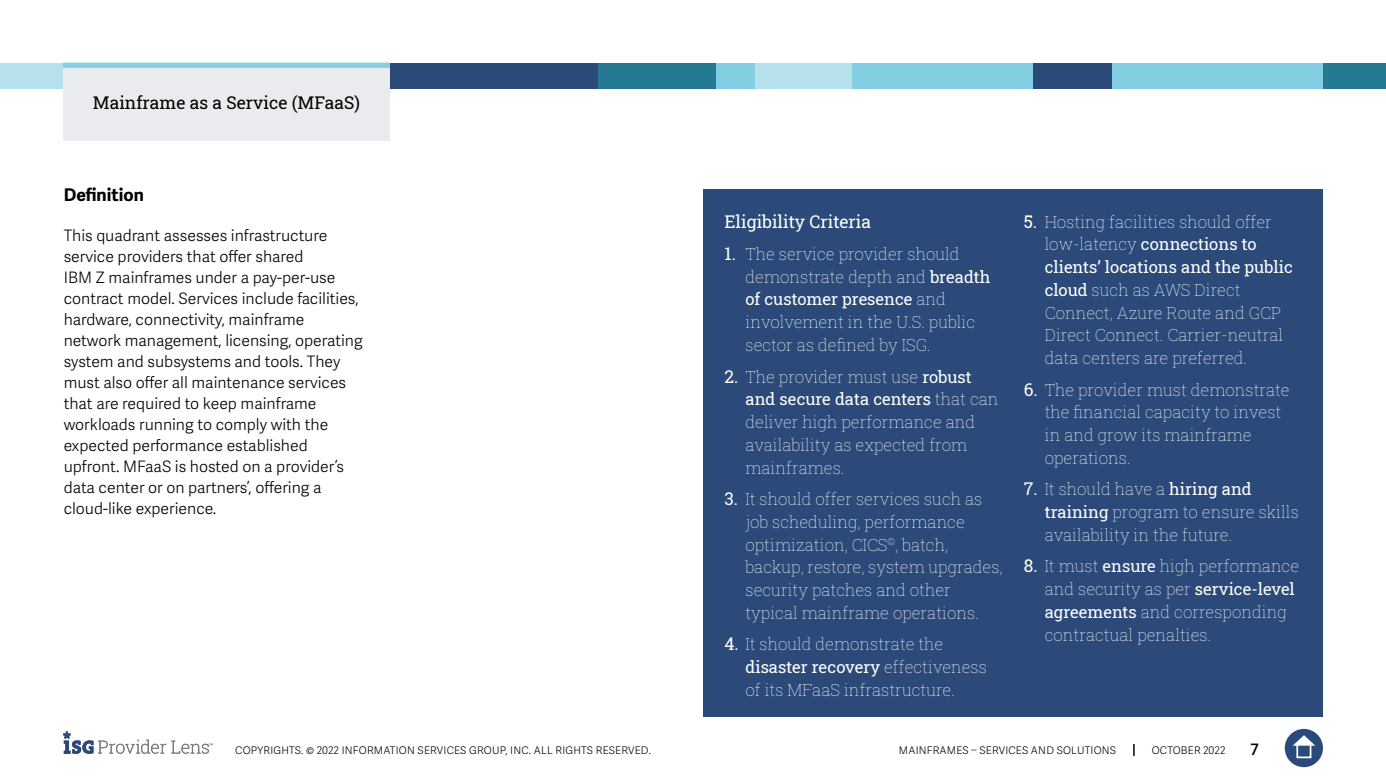
<style>
.page{position:relative;width:1386px;height:780px;background:#fff}
.page>*{position:absolute;margin:0;border:0;box-sizing:border-box;transform-origin:0 0}
.t1{font:17.5px "Roboto Slab ISG P Regular";color:#000}
.t2{font:17.5px "Roboto Slab ISG P Regular";color:#fff}
.t3{font:700 17.5px "Adelle Sans";color:#000}
.t4{font:16.62px/22.8px "Roboto Slab ISG P Thin";color:#fff}
.t5{font:16.62px/22.8px "Roboto Slab ISG P Regular";color:#fff}
.t6{font:300 15.75px/21px "Adelle Sans";color:#000}
.t7{font:600 15.75px "Adelle Sans";color:#000}
.t8{font:300 10.5px "Adelle Sans";letter-spacing:.02em;color:#000}
.s1{font-family:"Roboto Slab ISG P Regular";font-size:17.5px}
.s2{font-family:"Roboto Slab ISG P Regular"}
.s3{font-family:"Roboto Slab ISG P Thin"}
</style>
<div class="page">
<div style="left:1285px;top:729px;width:38px;height:38px;background:#2b4a79;border-radius:50%"></div>
<svg style="left:1293px;top:735px;width:22px;height:10px"></svg>
<div style="left:1296px;top:743px;width:15px;height:15px;border:2px solid #fff"></div>
<svg style="left:1133px;top:744px;width:1px;height:12px"></svg>
<svg style="left:63px;top:731px;width:150px;height:23px"></svg>
<div style="left:1047px;top:63px;width:276px;height:26px;background:#84cee3"></div>
<div style="left:0;top:63px;width:158px;height:26px;background:#b4e1ed"></div>
<div style="left:850px;top:63px;width:184px;height:26px;background:#84cee3"></div>
<div style="left:1323px;top:63px;width:63px;height:26px;background:#257992"></div>
<div style="left:1033px;top:63px;width:79px;height:26px;background:#2b4a79"></div>
<div style="left:754px;top:63px;width:98px;height:26px;background:#b4e1ed"></div>
<div style="left:598px;top:63px;width:157px;height:26px;background:#84cee3"></div>
<div style="left:598px;top:63px;width:118px;height:26px;background:#257992"></div>
<div style="left:379px;top:63px;width:219px;height:26px;background:#2b4a79"></div>
<div style="left:704px;top:189px;width:619px;height:528px;background:#2b4a79"></div>
<div style="left:63px;top:63px;width:327px;height:78px;background:#e9ebee"></div>
<div style="left:63px;top:63px;width:327px;height:5px;background:#84cee3"></div>
<p class="t1" style="left:93px;top:91px;width:269px">Mainframe as a Service (MFaaS)</p>
<p class="t3" style="left:64px;top:184px;width:82px">Definition</p>
<p class="t6" style="left:64px;top:225px;width:301px">This quadrant assesses infrastructure service providers that offer shared<br>IBM Z mainframes under a pay-per-use contract model. Services include facilities, hardware, connectivity, mainframe network management, licensing, operating system and subsystems and tools. They must also offer all maintenance services that are required to keep mainframe workloads running to comply with the expected performance established upfront. MFaaS is hosted on a provider’s data center or on partners’, offering a cloud-like experience.</p>
<p class="t2" style="left:724px;top:210px;width:148px">Eligibility Criteria</p>
<p class="t4" style="left:746px;top:242px;width:246px;text-indent:-21px"><span class="s1">1.</span> The service provider should demonstrate depth and <span class="s2">breadth</span></p>
<p class="t5" style="left:746px;top:287px;width:202px">of customer presence <span class="s3">and</span></p>
<p class="t4" style="left:746px;top:310px;width:231px">involvement in the U.S. public sector as defined by ISG.</p>
<p class="t4" style="left:724px;top:365px;width:249px"><span class="s1">2.</span> The provider must use <span class="s2">robust</span></p>
<p class="t5" style="left:746px;top:387px;width:255px">and secure data centers <span class="s3">that can</span></p>
<p class="t4" style="left:746px;top:410px;width:231px">deliver high performance and availability as expected from mainframes.</p>
<p class="t4" style="left:745px;top:487px;width:259px;text-indent:-21px"><span class="s1">3.</span> It should offer services such as job scheduling, performance optimization, CICS<sup>©</sup>, batch, backup, restore, system upgrades, security patches and other typical mainframe operations.</p>
<p class="t4" style="left:724px;top:632px;width:220px"><span class="s1">4.</span> It should demonstrate the</p>
<p class="t5" style="left:746px;top:655px;width:243px">disaster recovery <span class="s3">effectiveness</span></p>
<p class="t4" style="left:746px;top:678px;width:211px">of its MFaaS infrastructure.</p>
<p class="t4" style="left:1024px;top:210px;width:250px"><span class="s1">5.</span> Hosting facilities should offer</p>
<p class="t5" style="left:1045px;top:232px;width:249px"><span class="s3">low-latency</span> connections to clients’ locations and the public</p>
<p class="t4" style="left:1045px;top:278px;width:240px"><span class="s2">cloud</span> such as AWS Direct<br>Connect, Azure Route and GCP<br>Direct Connect. Carrier-neutral data centers are preferred.</p>
<p class="t4" style="left:1045px;top:378px;width:247px;text-indent:-21px"><span class="s1">6.</span> The provider must demonstrate the financial capacity to invest in and grow its mainframe operations.</p>
<p class="t4" style="left:1045px;top:477px;width:256px;text-indent:-21px"><span class="s1">7.</span> It should have a <span class="s2">hiring and training</span> program to ensure skills availability in the future.</p>
<p class="t4" style="left:1045px;top:554px;width:256px;text-indent:-21px"><span class="s1">8.</span> It must <span class="s2">ensure</span> high performance and security as per <span class="s2">service-level agreements</span> and corresponding contractual penalties.</p>
<p class="t8" style="left:235px;top:744px;width:417px">COPYRIGHTS. © 2022 INFORMATION SERVICES GROUP, INC. ALL RIGHTS RESERVED.</p>
<p class="t8" style="left:899px;top:744px;width:219px">MAINFRAMES – SERVICES AND SOLUTIONS</p>
<p class="t8" style="left:1152px;top:744px;width:75px">OCTOBER 2022</p>
<p class="t7" style="left:1251px;top:740px;width:10px">7</p>
</div>
